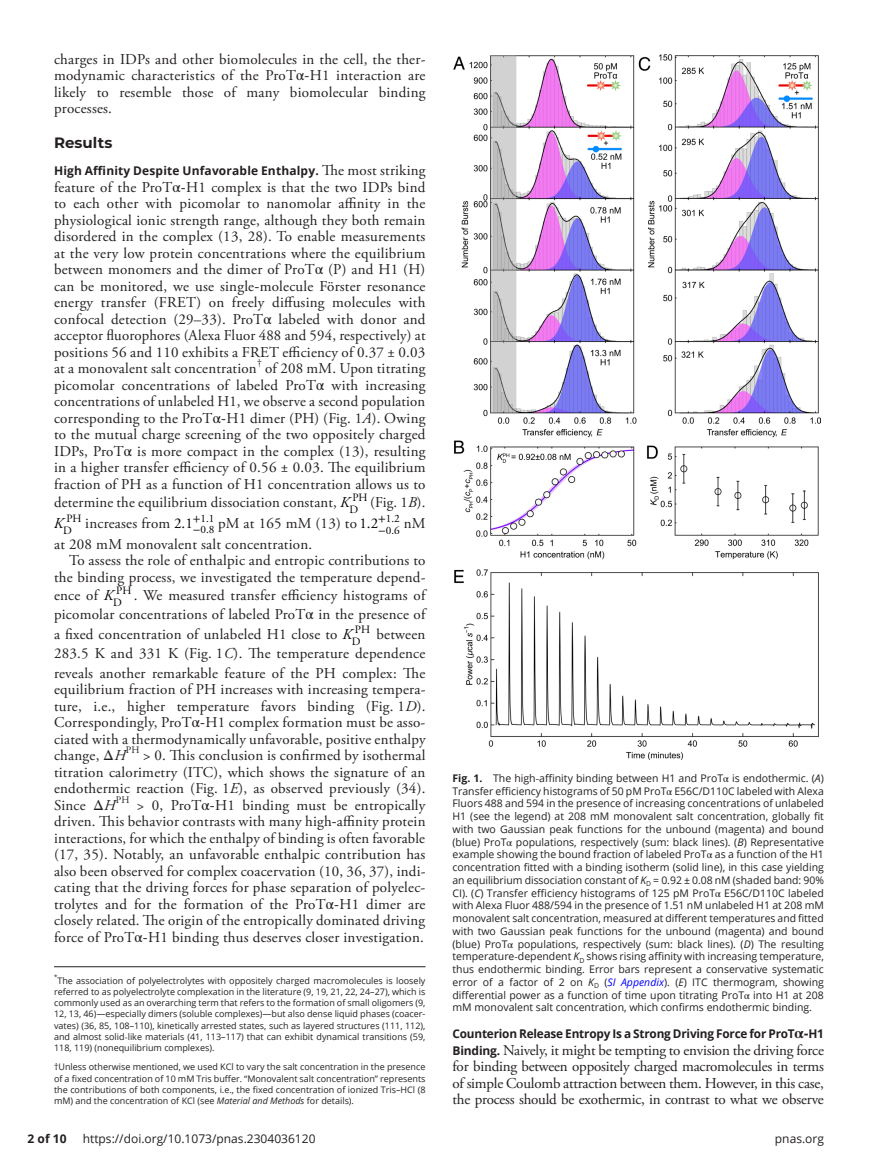
<style>
.page{position:relative;width:878px;height:1175px;background:#fff}
.page>*{position:absolute;margin:0;border:0;box-sizing:border-box;transform-origin:0 0}
.t1{font:15px/16.5px "Adobe Garamond Pro";letter-spacing:.015em;color:#231f20;text-align:justify}
.t2{font:700 15px "Montserrat";color:#231f20}
.t3{font:700 12px "Open Sans";letter-spacing:-.015em;color:#231f20}
.t4{font:700 12px "Open Sans";letter-spacing:.015em;color:#231f20}
.t5{font:12px "Open Sans";color:#231f20}
.t6{font:11.25px "Adobe Garamond Pro";color:#000}
.t7{font:10.5px/12.8px "Open Sans";color:#231f20;text-align:justify}
.t8{font:10.05px "Adobe Garamond Pro";color:#231f20}
.t9{font:9px/11.2px "Open Sans";color:#231f20;text-align:justify}
.t10{font:6px "Open Sans";color:#231f20}
.s1{font-family:"STIX"}
.s2{font-family:"Adobe Garamond Pro";font-weight:400;font-size:15px}
.s3{font-style:italic}
.s4{font-style:italic;color:#000}
.s5{color:#000}
.s6{font-style:italic;font-size:15px}
.s7{font-family:"STIX Math"}
.s8{font-weight:700}
.s9{font-style:italic;color:#00f}
.s10{font-family:"STIX";font-size:15px}
.s11{font-family:"Open Sans";font-weight:700;font-size:12px}
</style>
<div class="page">
<img style="left:453px;top:54px;width:367px;height:705px">
<hr style="left:54px;top:966px;width:371px;height:1px;background:#231f20">
<p class="t1" style="left:54px;top:51px;width:373px">charges in IDPs and other biomolecules in the cell, the ther&shy;modynamic characteristics of the ProT<span class="s1">α-</span>H1 interaction are likely to resemble those of many biomolecular binding processes.</p>
<p class="t2" style="left:54px;top:132px;width:60px">Results</p>
<p class="t4" style="left:54px;top:162px;width:373px">High Affinity Despite Unfavorable Enthalpy. <span class="s2">The most striking</span></p>
<p class="t1" style="left:54px;top:179px;width:373px">feature of the ProT<span class="s1">α-</span>H1 complex is that the two IDPs bind to each other with picomolar to nanomolar affinity in the physiological ionic strength range, although they both remain disordered in the complex (13, 28). To enable measurements at the very low protein concentrations where the equilibrium between monomers and the dimer of ProT<span class="s1">α</span> (P) and H1 (H) can be monitored, we use single<span class="s1">-</span>molecule Förster resonance energy transfer (FRET) on freely diffusing molecules with confocal detection (29–33). ProT<span class="s1">α</span> labeled with donor and acceptor fluorophores (Alexa Fluor 488 and 594, respectively) at positions 56 and 110 exhibits a FRET efficiency of 0.37 ± 0.03 at a monovalent salt concentration</p>
<p class="t8" style="left:257px;top:357px;width:6px">†</p>
<p class="t1" style="left:54px;top:360px;width:373px;text-indent:211px">of 208 mM. Upon titrating picomolar concentrations of labeled ProT<span class="s1">α</span> with increasing concentrations of unlabeled H1, we observe a second population corresponding to the ProT<span class="s1">α-</span>H1 dimer (PH) (Fig. 1<span class="s3">A</span>). Owing to the mutual charge screening of the two oppositely charged IDPs, ProT<span class="s1">α</span> is more compact in the complex (13), resulting in a higher transfer efficiency of 0.56 ± 0.03. The equilibrium fraction of PH as a function of H1 concentration allows us to</p>
<p class="t1" style="left:54px;top:494px;width:315px">determine the equilibrium dissociation constant, <span class="s4">K</span> <sup>PH</sup></p>
<p class="t1" style="left:349px;top:494px;width:78px"><sub>D</sub> (Fig. 1<span class="s3">B</span>).</p>
<p class="t1" style="left:63px;top:515px;width:153px"><sub>D</sub> increases from <span class="s5">2.1</span><sup>+</sup><sup>1.1</sup></p>
<p class="t1" style="left:193px;top:515px;width:208px"><sub>−</sub><sub>0.8</sub> pM at 165 mM (13) to <span class="s5">1.2</span><sup>+</sup><sup>1.2</sup></p>
<p class="t6" style="left:54px;top:514px;width:29px"><span class="s6">K</span> PH</p>
<p class="t6" style="left:378px;top:526px;width:49px"><span class="s7">−</span>0.6 <sup>nM</sup></p>
<p class="t1" style="left:54px;top:536px;width:259px">at 208 mM monovalent salt concentration.</p>
<p class="t1" style="left:69px;top:552px;width:358px">To assess the role of enthalpic and entropic contributions to</p>
<p class="t1" style="left:54px;top:569px;width:373px">the binding process, we investigated the temperature depend-</p>
<p class="t1" style="left:54px;top:587px;width:79px">ence of <span class="s4">K</span> <sup>PH</sup></p>
<p class="t1" style="left:54px;top:585px;width:373px;line-height:19.5px;text-indent:59px"><sub>D</sub> . We measured transfer efficiency histograms of picomolar concentrations of labeled ProT<span class="s1">α</span> in the presence of a fixed concentration of unlabeled H1 close to <span class="s4">K</span> <sup>PH</sup></p>
<p class="t1" style="left:54px;top:624px;width:373px;line-height:19.5px;text-indent:297px"><sub>D</sub> between 283.5 K and 331 K (Fig. 1<span class="s3">C</span>). The temperature dependence reveals another remarkable feature of the PH complex: The</p>
<p class="t1" style="left:54px;top:681px;width:373px">equilibrium fraction of PH increases with increasing tempera&shy;ture, i.e., higher temperature favors binding (Fig. 1<span class="s3">D</span>).<br>Correspondingly, ProT<span class="s1">α-</span>H1 complex formation must be asso&shy;ciated with a thermodynamically unfavorable, positive enthalpy change, <span class="s1">Δ</span><span class="s3">H</span></p>
<p class="t8" style="left:126px;top:744px;width:15px">PH</p>
<p class="t1" style="left:54px;top:747px;width:373px;text-indent:89px">&gt; 0. This conclusion is confirmed by isothermal titration calorimetry (ITC), which shows the signature of an endothermic reaction (Fig. 1<span class="s3">E</span>), as observed previously (34).<br>Since <span class="s1">Δ</span><span class="s3">H</span></p>
<p class="t8" style="left:116px;top:793px;width:15px">PH</p>
<p class="t1" style="left:54px;top:797px;width:373px;text-indent:83px">&gt; 0, ProT<span class="s1">α-</span>H1 binding must be entropically driven. This behavior contrasts with many high<span class="s1">-</span>affinity protein interactions, for which the enthalpy of binding is often favorable (17, 35). Notably, an unfavorable enthalpic contribution has also been observed for complex coacervation (10, 36, 37), indi&shy;cating that the driving forces for phase separation of polyelec&shy;trolytes and for the formation of the ProT<span class="s1">α-</span>H1 dimer are closely related. The origin of the entropically dominated driving force of ProT<span class="s1">α-</span>H1 binding thus deserves closer investigation.</p>
<p class="t10" style="left:54px;top:973px;width:5px">*</p>
<p class="t9" style="left:54px;top:974px;width:373px;text-indent:3px">The association of polyelectrolytes with oppositely charged macromolecules is loosely referred to as polyelectrolyte complexation in the literature (9, 19, 21, 22, 24–27), which is commonly used as an overarching term that refers to the formation of small oligomers (9, 12, 13, 46)—especially dimers (soluble complexes)—but also dense liquid phases (coacer&shy;vates) (36, 85, 108–110), kinetically arrested states, such as layered structures (111, 112), and almost solid<span class="s1">-</span>like materials (41, 113–117) that can exhibit dynamical transitions (59, 118, 119) (nonequilibrium complexes).</p>
<p class="t9" style="left:54px;top:1061px;width:373px">†Unless otherwise mentioned, we used KCl to vary the salt concentration in the presence of a fixed concentration of 10 mM Tris buffer. “Monovalent salt concentration” represents the contributions of both components, i.e., the fixed concentration of ionized Tris–HCl (8 mM) and the concentration of KCl (see <span class="s3">Material and Methods</span> for details).</p>
<p class="t7" style="left:452px;top:771px;width:373px"><span class="s8">Fig. 1.</span> The high<span class="s1">-</span>affinity binding between H1 and ProT<span class="s1">α</span> is endothermic. (<span class="s3">A</span>)<br>Transfer efficiency histograms of 50 pM ProT<span class="s1">α</span> E56C/D110C labeled with Alexa Fluors 488 and 594 in the presence of increasing concentrations of unlabeled H1 (see the legend) at 208 mM monovalent salt concentration, globally fit with two Gaussian peak functions for the unbound (magenta) and bound (blue) ProT<span class="s1">α</span> populations, respectively (sum: black lines). (<span class="s3">B</span>) Representative example showing the bound fraction of labeled ProT<span class="s1">α</span> as a function of the H1 concentration fitted with a binding isotherm (solid line), in this case yielding an equilibrium dissociation constant of <span class="s3">K</span><sub>D</sub> = 0.92 ± 0.08 nM (shaded band: 90% CI). (<span class="s3">C</span>) Transfer efficiency histograms of 125 pM ProT<span class="s1">α</span> E56C/D110C labeled with Alexa Fluor 488/594 in the presence of 1.51 nM unlabeled H1 at 208 mM monovalent salt concentration, measured at different temperatures and fitted with two Gaussian peak functions for the unbound (magenta) and bound (blue) ProT<span class="s1">α</span> populations, respectively (sum: black lines). (<span class="s3">D</span>) The resulting temperature<span class="s1">-</span>dependent <span class="s3">K</span><sub>D</sub> shows rising affinity with increasing temperature, thus endothermic binding. Error bars represent a conservative systematic error of a factor of 2 on <span class="s3">K</span><sub>D</sub> (<span class="s9">SI Appendix</span>). (<span class="s3">E</span>) ITC thermogram, showing differential power as a function of time upon titrating ProT<span class="s1">α</span> into H1 at 208 mM monovalent salt concentration, which confirms endothermic binding.</p>
<p class="t3" style="left:452px;top:1025px;width:373px">Counterion Release Entropy Is a Strong Driving Force for ProT<span class="s10">α-</span>H1</p>
<p class="t1" style="left:452px;top:1042px;width:373px"><span class="s11">Binding.</span> Naively, it might be tempting to envision the driving force for binding between oppositely charged macromolecules in terms of simple Coulomb attraction between them. However, in this case, the process should be exothermic, in contrast to what we observe</p>
<p class="t3" style="left:28px;top:1130px;width:40px">2 of 10</p>
<p class="t5" style="left:83px;top:1130px;width:234px">https://doi.org/10.1073/pnas.2304036120</p>
<p class="t5" style="left:774px;top:1130px;width:51px">pnas.org</p>
</div>
